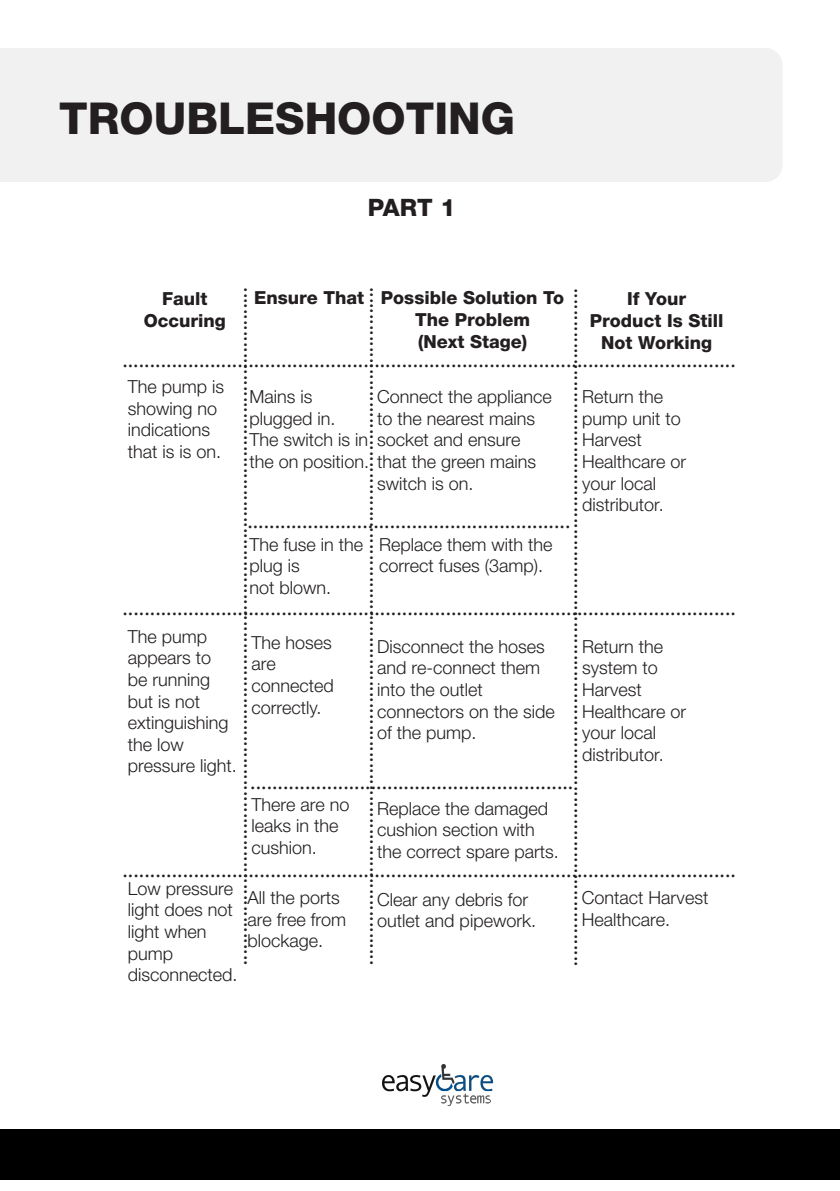
<style>
.page{position:relative;width:840px;height:1191px;background:#fff}
.page>*{position:absolute;margin:0;border:0;box-sizing:border-box;transform-origin:0 0}
.t1{font:800 44px "Helvetica Neue";color:#231f20}
.t2{font:24px "Minion Pro";color:#231f20}
.t3{font:800 24px "Helvetica Neue";color:#231f20}
.t4{font:300 18px/21.6px "Helvetica Neue";color:#231f20}
.t5{font:800 18px/21.6px "Helvetica Neue";color:#231f20;text-align:center}
</style>
<div class="page">
<div style="left:0;top:48px;width:781px;height:134px;background:#f1f1f1"></div>
<div style="left:0;top:1129px;width:839px;height:50px;background:#000"></div>
<img style="left:382px;top:1064px;width:112px;height:42px">
<p class="t1" style="left:59px;top:92px;width:457px">TROUBLESHOOTING</p>
<p class="t1" style="left:59px;top:92px;width:626px">DISINFECTION PROCEDURE</p>
<p class="t3" style="left:367px;top:193px;width:89px">PART 1</p>
<p class="t2" style="left:268px;top:287px;width:680px;rotate:90deg">............................................................................................................................</p>
<p class="t2" style="left:394px;top:286px;width:680px;rotate:90deg">............................................................................................................................</p>
<p class="t2" style="left:598px;top:288px;width:680px;rotate:90deg">............................................................................................................................</p>
<p class="t5" style="left:144px;top:288px;width:84px">Fault<br>Occuring</p>
<p class="t5" style="left:254px;top:287px;width:112px">Ensure That</p>
<p class="t5" style="left:381px;top:287px;width:185px">Possible Solution To</p>
<p class="t5" style="left:589px;top:288px;width:135px">If Your<br>Product Is Still<br>Not Working</p>
<p class="t5" style="left:415px;top:309px;width:117px">The Problem</p>
<p class="t5" style="left:418px;top:330px;width:111px">(Next Stage)</p>
<p class="t2" style="left:122px;top:343px;width:614px">................................................................................................................</p>
<p class="t4" style="left:128px;top:375px;width:98px">The pump is showing no indications</p>
<p class="t4" style="left:128px;top:440px;width:95px">that is is on.</p>
<p class="t4" style="left:377px;top:385px;width:176px">Connect the appliance to the nearest mains socket and ensure</p>
<p class="t4" style="left:377px;top:472px;width:98px">switch is on.</p>
<p class="t4" style="left:581px;top:385px;width:100px">Return the pump unit to<br>Harvest</p>
<p class="t4" style="left:581px;top:450px;width:106px">Healthcare or your local</p>
<p class="t4" style="left:581px;top:493px;width:83px">distributor.</p>
<p class="t4" style="left:249px;top:385px;width:288px">Mains is<br>plugged in.<br>The switch is in<br>the on position. that the green mains</p>
<p class="t2" style="left:247px;top:504px;width:324px">...........................................................</p>
<p class="t4" style="left:249px;top:533px;width:115px">The fuse in the plug is</p>
<p class="t4" style="left:249px;top:576px;width:83px">not blown.</p>
<p class="t4" style="left:379px;top:533px;width:175px">Replace them with the correct fuses (3amp).</p>
<p class="t2" style="left:122px;top:591px;width:614px">................................................................................................................</p>
<p class="t4" style="left:128px;top:625px;width:81px">The pump</p>
<p class="t4" style="left:128px;top:647px;width:85px">appears to</p>
<p class="t4" style="left:128px;top:668px;width:84px">be running</p>
<p class="t4" style="left:128px;top:690px;width:74px">but is not</p>
<p class="t4" style="left:128px;top:711px;width:102px">extinguishing the low</p>
<p class="t4" style="left:128px;top:755px;width:111px">pressure light.</p>
<p class="t4" style="left:251px;top:631px;width:82px">The hoses</p>
<p class="t4" style="left:251px;top:653px;width:26px">are</p>
<p class="t4" style="left:251px;top:674px;width:84px">connected correctly.</p>
<p class="t4" style="left:377px;top:635px;width:169px">Disconnect the hoses and re-connect them into the outlet</p>
<p class="t4" style="left:377px;top:700px;width:179px">connectors on the side of the pump.</p>
<p class="t4" style="left:581px;top:635px;width:83px">Return the</p>
<p class="t4" style="left:581px;top:657px;width:77px">system to</p>
<p class="t4" style="left:581px;top:678px;width:61px">Harvest</p>
<p class="t4" style="left:581px;top:700px;width:106px">Healthcare or your local</p>
<p class="t4" style="left:581px;top:743px;width:83px">distributor.</p>
<p class="t2" style="left:250px;top:765px;width:324px">...........................................................</p>
<p class="t4" style="left:251px;top:793px;width:100px">There are no leaks in the cushion.</p>
<p class="t4" style="left:377px;top:797px;width:173px">Replace the damaged cushion section with</p>
<p class="t4" style="left:377px;top:840px;width:183px">the correct spare parts.</p>
<p class="t2" style="left:122px;top:853px;width:614px">................................................................................................................</p>
<p class="t4" style="left:128px;top:877px;width:107px;text-align:justify">Low pressure light does not light when</p>
<p class="t4" style="left:128px;top:942px;width:47px">pump</p>
<p class="t4" style="left:128px;top:963px;width:111px">disconnected.</p>
<p class="t4" style="left:247px;top:886px;width:100px">All the ports are free from blockage.</p>
<p class="t4" style="left:377px;top:888px;width:160px">Clear any debris for outlet and pipework.</p>
<p class="t4" style="left:581px;top:886px;width:128px">Contact Harvest<br>Healthcare.</p>
</div>
